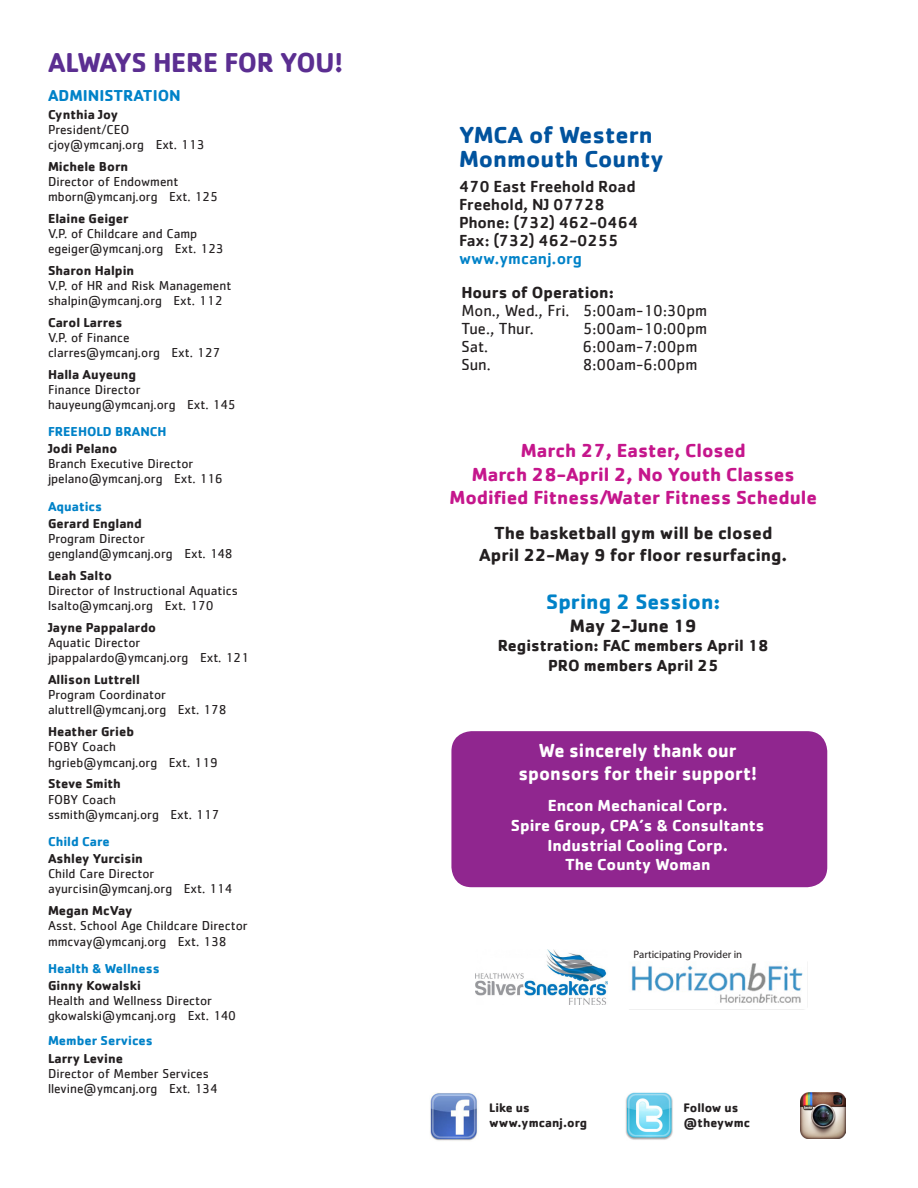
<style>
.page{position:relative;width:918px;height:1188px;background:#fff}
.page>*{position:absolute;margin:0;border:0;box-sizing:border-box;transform-origin:0 0}
.t1{font:700 28.2px "Cachet";letter-spacing:-.015em;color:#5b2e91}
.t2{font:700 24px/24px "Cachet";color:#01539e}
.t3{font:700 21.6px "Cachet";color:#0082c8}
.t4{font:700 19.5px "Cachet";color:#c5168c}
.t5{font:700 19.5px/23.4px "Cachet";color:#fff;text-align:center;scale:.96 1}
.t6{font:700 18.6px "Cachet";color:#231f20}
.t7{font:700 18px/21.6px "Cachet";color:#231f20;text-align:center}
.t8{font:16.5px "Cachet";color:#231f20}
.t9{font:700 16.5px "Cachet";color:#fff}
.t10{font:500 16.5px "Cachet";color:#231f20}
.t11{font:700 16.5px "Cachet";color:#231f20}
.t12{font:500 16.5px "Cachet";color:#0082c8}
.Pa2{font:700 16.35px "Cachet";color:#0082c8}
.Pa3{font:13.35px "Cachet";color:#231f20}
.Pa2-2{font:13.35px "Cachet";color:#231f20}
.Pa3-2{font:700 13.35px "Cachet";color:#231f20}
.Pa2-3{font:700 13.35px "Cachet";color:#0082c8}
.Pa1{font:13.35px "Cachet";color:#231f20}
.t13{font:700 12.75px "Cachet";color:#231f20}
.t14{font:10.8px "Myriad Pro";color:#231f20}
</style>
<div class="page">
<div style="left:451px;top:731px;width:376px;height:156px;background:#90268f;border-radius:20px"></div>
<img style="left:629px;top:963px;width:175px;height:47px">
<img style="left:475px;top:950px;width:132px;height:55px">
<img style="left:800px;top:1093px;width:46px;height:45px">
<img style="left:430px;top:1092px;width:48px;height:49px">
<img style="left:625px;top:1092px;width:48px;height:48px">
<p class="t1" style="left:48px;top:44px;width:297px">ALWAYS HERE FOR YOU!</p>
<p class="Pa2" style="left:48px;top:85px;width:134px">ADMINISTRATION</p>
<p class="Pa3-2" style="left:48px;top:105px;width:72px">Cynthia Joy</p>
<p class="Pa3" style="left:48px;top:121px;width:83px">President/CEO</p>
<p class="Pa2-2" style="left:48px;top:137px;width:158px">cjoy@ymcanj.org Ext. 113</p>
<p class="Pa3-2" style="left:48px;top:158px;width:82px">Michele Born</p>
<p class="Pa3" style="left:48px;top:174px;width:132px">Director of Endowment</p>
<p class="Pa3" style="left:48px;top:189px;width:171px">mborn@ymcanj.org Ext. 125</p>
<p class="Pa3-2" style="left:48px;top:210px;width:82px">Elaine Geiger</p>
<p class="Pa3" style="left:48px;top:226px;width:151px">V.P. of Childcare and Camp</p>
<p class="Pa3" style="left:48px;top:241px;width:177px">egeiger@ymcanj.org Ext. 123</p>
<p class="Pa3-2" style="left:48px;top:262px;width:88px">Sharon Halpin</p>
<p class="Pa3" style="left:48px;top:278px;width:185px">V.P. of HR and Risk Management</p>
<p class="Pa3" style="left:48px;top:293px;width:176px">shalpin@ymcanj.org Ext. 112</p>
<p class="Pa3-2" style="left:48px;top:314px;width:76px">Carol Larres</p>
<p class="Pa3" style="left:48px;top:330px;width:83px">V.P. of Finance</p>
<p class="Pa3" style="left:48px;top:345px;width:174px">clarres@ymcanj.org Ext. 127</p>
<p class="Pa3-2" style="left:48px;top:366px;width:89px">Halla Auyeung</p>
<p class="Pa3" style="left:48px;top:382px;width:94px">Finance Director</p>
<p class="Pa3" style="left:48px;top:397px;width:189px">hauyeung@ymcanj.org Ext. 145</p>
<p class="Pa2-3" style="left:48px;top:422px;width:120px">FREEHOLD BRANCH</p>
<p class="Pa3-2" style="left:48px;top:440px;width:71px">Jodi Pelano</p>
<p class="Pa3" style="left:48px;top:456px;width:147px">Branch Executive Director</p>
<p class="Pa2-2" style="left:48px;top:471px;width:176px">jpelano@ymcanj.org Ext. 116</p>
<p class="Pa2-3" style="left:48px;top:497px;width:56px">Aquatics</p>
<p class="Pa3-2" style="left:48px;top:515px;width:96px">Gerard England</p>
<p class="Pa3" style="left:48px;top:531px;width:98px">Program Director</p>
<p class="Pa3" style="left:48px;top:546px;width:186px">gengland@ymcanj.org Ext. 148</p>
<p class="Pa3-2" style="left:48px;top:567px;width:65px">Leah Salto</p>
<p class="Pa3" style="left:48px;top:583px;width:191px">Director of Instructional Aquatics</p>
<p class="Pa2-2" style="left:48px;top:598px;width:167px">lsalto@ymcanj.org Ext. 170</p>
<p class="Pa3-2" style="left:48px;top:619px;width:110px">Jayne Pappalardo</p>
<p class="Pa3" style="left:48px;top:635px;width:94px">Aquatic Director</p>
<p class="Pa2-2" style="left:48px;top:650px;width:202px">jpappalardo@ymcanj.org Ext. 121</p>
<p class="Pa3-2" style="left:48px;top:671px;width:93px">Allison Luttrell</p>
<p class="Pa3" style="left:48px;top:687px;width:120px">Program Coordinator</p>
<p class="Pa2-2" style="left:48px;top:702px;width:180px">aluttrell@ymcanj.org Ext. 178</p>
<p class="Pa3-2" style="left:48px;top:723px;width:88px">Heather Grieb</p>
<p class="Pa3" style="left:48px;top:739px;width:69px">FOBY Coach</p>
<p class="Pa2-2" style="left:48px;top:754px;width:171px">hgrieb@ymcanj.org Ext. 119</p>
<p class="Pa3-2" style="left:48px;top:775px;width:74px">Steve Smith</p>
<p class="Pa3" style="left:48px;top:791px;width:69px">FOBY Coach</p>
<p class="Pa2-2" style="left:48px;top:806px;width:173px">ssmith@ymcanj.org Ext. 117</p>
<p class="Pa2-3" style="left:48px;top:833px;width:63px">Child Care</p>
<p class="Pa3-2" style="left:48px;top:850px;width:96px">Ashley Yurcisin</p>
<p class="Pa3" style="left:48px;top:866px;width:108px">Child Care Director</p>
<p class="Pa3" style="left:48px;top:881px;width:186px">ayurcisin@ymcanj.org Ext. 114</p>
<p class="Pa3-2" style="left:48px;top:902px;width:86px">Megan McVay</p>
<p class="Pa3" style="left:48px;top:918px;width:201px">Asst. School Age Childcare Director</p>
<p class="Pa3" style="left:48px;top:933px;width:180px">mmcvay@ymcanj.org Ext. 138</p>
<p class="Pa2-3" style="left:48px;top:960px;width:113px">Health &amp; Wellness</p>
<p class="Pa3-2" style="left:48px;top:977px;width:94px">Ginny Kowalski</p>
<p class="Pa3" style="left:48px;top:993px;width:166px">Health and Wellness Director</p>
<p class="Pa2-2" style="left:48px;top:1008px;width:190px">gkowalski@ymcanj.org Ext. 140</p>
<p class="Pa2-3" style="left:48px;top:1032px;width:106px">Member Services</p>
<p class="Pa3-2" style="left:48px;top:1049px;width:76px">Larry Levine</p>
<p class="Pa3" style="left:48px;top:1065px;width:162px">Director of Member Services</p>
<p class="Pa1" style="left:48px;top:1081px;width:171px">llevine@ymcanj.org Ext. 134</p>
<p class="t2" style="left:459px;top:122px;width:207px">YMCA of Western<br>Monmouth County</p>
<p class="t10" style="left:459px;top:176px;width:178px">470 East Freehold Road</p>
<p class="t10" style="left:459px;top:194px;width:147px">Freehold, NJ 07728</p>
<p class="t10" style="left:459px;top:212px;width:181px">Phone: (732) 462-0464</p>
<p class="t10" style="left:459px;top:230px;width:161px">Fax: (732) 462-0255</p>
<p class="t12" style="left:459px;top:248px;width:124px">www.ymcanj.org</p>
<p class="t11" style="left:461px;top:282px;width:154px">Hours of Operation:</p>
<p class="t8" style="left:461px;top:301px;width:247px">Mon., Wed., Fri. 5:00am-10:30pm</p>
<p class="t8" style="left:461px;top:319px;width:74px">Tue., Thur.</p>
<p class="t8" style="left:583px;top:319px;width:126px">5:00am-10:00pm</p>
<p class="t8" style="left:461px;top:337px;width:28px">Sat.</p>
<p class="t8" style="left:583px;top:337px;width:116px">6:00am-7:00pm</p>
<p class="t8" style="left:461px;top:355px;width:31px">Sun.</p>
<p class="t8" style="left:583px;top:355px;width:116px">8:00am-6:00pm</p>
<p class="t4" style="left:521px;top:438px;width:226px">March 27, Easter, Closed</p>
<p class="t4" style="left:472px;top:462px;width:325px">March 28-April 2, No Youth Classes</p>
<p class="t4" style="left:449px;top:485px;width:369px">Modified Fitness/Water Fitness Schedule</p>
<p class="t7" style="left:479px;top:522px;width:309px">The basketball gym will be closed<br>April 22-May 9 for floor resurfacing.</p>
<p class="t3" style="left:546px;top:587px;width:176px">Spring 2 Session:</p>
<p class="t6" style="left:570px;top:613px;width:128px">May 2-June 19</p>
<p class="t11" style="left:498px;top:635px;width:272px">Registration: FAC members April 18</p>
<p class="t11" style="left:548px;top:654px;width:172px">PRO members April 25</p>
<p class="t5" style="left:518px;top:738px;width:250px">We sincerely thank our sponsors for their support!</p>
<p class="t9" style="left:548px;top:795px;width:182px">Encon Mechanical Corp.</p>
<p class="t9" style="left:511px;top:815px;width:255px">Spire Group, CPA’s &amp; Consultants</p>
<p class="t9" style="left:547px;top:834px;width:182px">Industrial Cooling Corp.</p>
<p class="t9" style="left:565px;top:854px;width:147px">The County Woman</p>
<p class="t14" style="left:634px;top:948px;width:110px">Participating Provider in</p>
<p class="t13" style="left:489px;top:1099px;width:42px">Like us</p>
<p class="t13" style="left:489px;top:1114px;width:100px">www.ymcanj.org</p>
<p class="t13" style="left:684px;top:1099px;width:56px">Follow us</p>
<p class="t13" style="left:684px;top:1114px;width:68px">@theywmc</p>
</div>
